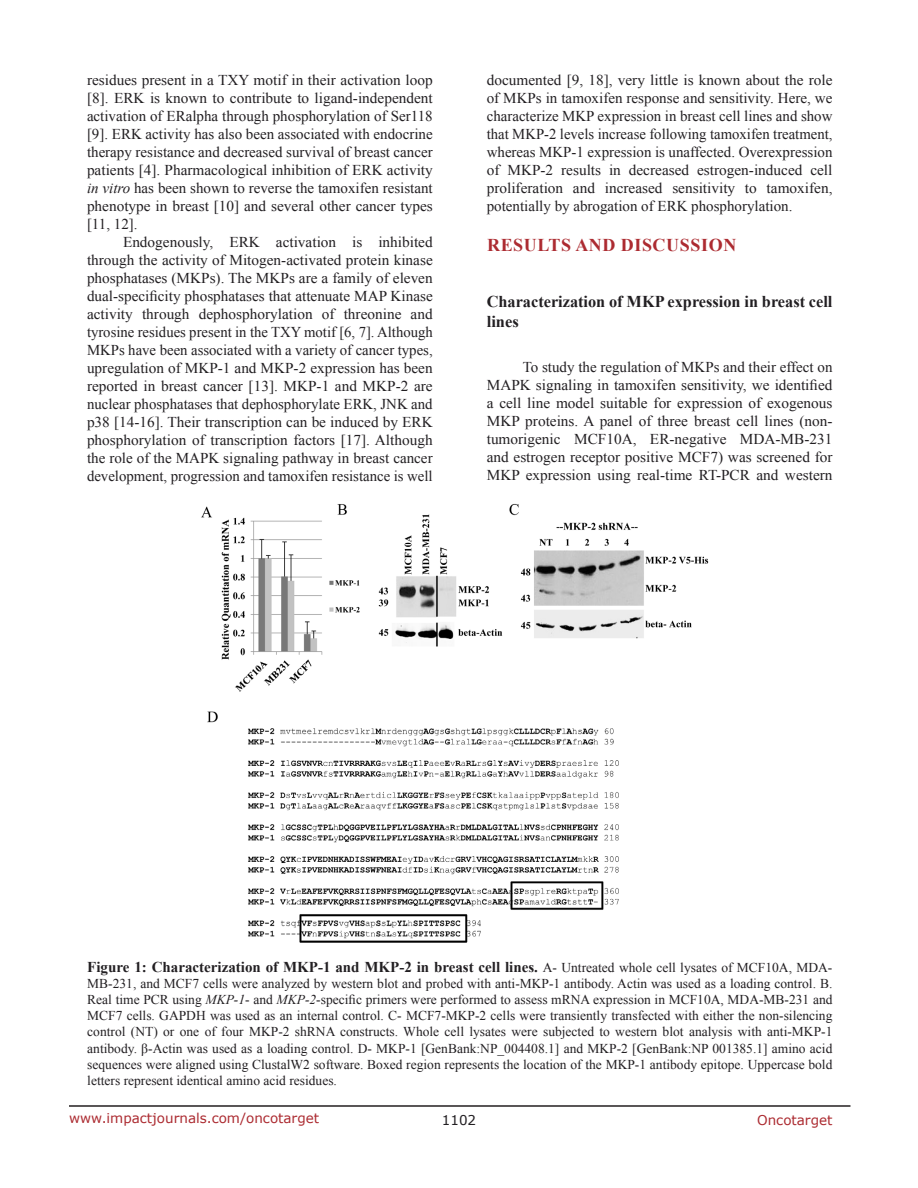
<style>
.page{position:relative;width:918px;height:1188px;background:#fff}
.page>*{position:absolute;margin:0;border:0;box-sizing:border-box;transform-origin:0 0}
.Heading{font:700 18px "Times New Roman";letter-spacing:.035em;color:#ac2b31}
.SubHeading{font:700 16.5px/19.8px "Times New Roman";color:#221f22}
.BodyText{font:15px/18px "Times New Roman";color:#221f22;text-align:justify}
.FigureText{font:700 15px "Times New Roman";color:#221f22}
.FigureText-2{font:13.5px/16.2px "Times New Roman";color:#221f22;text-align:justify}
.t1{font:13.5px "Verdana";color:#ac2b31}
.t2{font:13.5px "Verdana";color:#221f22}
.s1{font-style:italic}
.s2{font-weight:400;font-size:13.5px}
</style>
<div class="page">
<hr style="left:69px;top:1105px;width:781px;height:2px;background:#231f20">
<img style="left:201px;top:503px;width:507px;height:440px">
<p class="BodyText" style="left:87px;top:71px;width:347px">residues present in a TXY motif in their activation loop [8]. ERK is known to contribute to ligand-independent activation of ERalpha through phosphorylation of Ser118 [9]. ERK activity has also been associated with endocrine therapy resistance and decreased survival of breast cancer patients [4]. Pharmacological inhibition of ERK activity <span class="s1">in vitro</span> has been shown to reverse the tamoxifen resistant phenotype in breast [10] and several other cancer types [11, 12].</p>
<p class="BodyText" style="left:87px;top:233px;width:347px;text-indent:36px">Endogenously, ERK activation is inhibited through the activity of Mitogen-activated protein kinase phosphatases (MKPs). The MKPs are a family of eleven dual-specificity phosphatases that attenuate MAP Kinase activity through dephosphorylation of threonine and tyrosine residues present in the TXY motif [6, 7]. Although MKPs have been associated with a variety of cancer types, upregulation of MKP-1 and MKP-2 expression has been reported in breast cancer [13]. MKP-1 and MKP-2 are nuclear phosphatases that dephosphorylate ERK, JNK and p38 [14-16]. Their transcription can be induced by ERK phosphorylation of transcription factors [17]. Although the role of the MAPK signaling pathway in breast cancer development, progression and tamoxifen resistance is well</p>
<p class="BodyText" style="left:487px;top:71px;width:347px">documented [9, 18], very little is known about the role of MKPs in tamoxifen response and sensitivity. Here, we characterize MKP expression in breast cell lines and show that MKP-2 levels increase following tamoxifen treatment, whereas MKP-1 expression is unaffected. Overexpression of MKP-2 results in decreased estrogen-induced cell proliferation and increased sensitivity to tamoxifen, potentially by abrogation of ERK phosphorylation.</p>
<p class="Heading" style="left:487px;top:232px;width:251px">RESULTS AND DISCUSSION</p>
<p class="SubHeading" style="left:487px;top:291px;width:347px">Characterization of MKP expression in breast cell lines</p>
<p class="BodyText" style="left:487px;top:357px;width:347px;text-indent:36px">To study the regulation of MKPs and their effect on MAPK signaling in tamoxifen sensitivity, we identified a cell line model suitable for expression of exogenous MKP proteins. A panel of three breast cell lines (non&shy;tumorigenic MCF10A, ER-negative MDA-MB-231 and estrogen receptor positive MCF7) was screened for MKP expression using real-time RT-PCR and western</p>
<p class="FigureText" style="left:87px;top:956px;width:747px">Figure 1: Characterization of MKP-1 and MKP-2 in breast cell lines. <span class="s2">A- Untreated whole cell lysates of MCF10A, MDA-</span></p>
<p class="FigureText-2" style="left:87px;top:975px;width:747px">MB-231, and MCF7 cells were analyzed by western blot and probed with anti-MKP-1 antibody. Actin was used as a loading control. B.<br>Real time PCR using <span class="s1">MKP-1</span>- and <span class="s1">MKP-2</span>-specific primers were performed to assess mRNA expression in MCF10A, MDA-MB-231 and MCF7 cells. GAPDH was used as an internal control. C- MCF7-MKP-2 cells were transiently transfected with either the non-silencing control (NT) or one of four MKP-2 shRNA constructs. Whole cell lysates were subjected to western blot analysis with anti-MKP-1 antibody. β-Actin was used as a loading control. D- MKP-1 [GenBank:NP_004408.1] and MKP-2 [GenBank:NP 001385.1] amino acid sequences were aligned using ClustalW2 software. Boxed region represents the location of the MKP-1 antibody epitope. Uppercase bold letters represent identical amino acid residues.</p>
<p class="t1" style="left:69px;top:1109px;width:252px">www.impactjournals.com/oncotarget</p>
<p class="t2" style="left:442px;top:1111px;width:36px">1102</p>
<p class="t1" style="left:757px;top:1111px;width:77px">Oncotarget</p>
</div>
